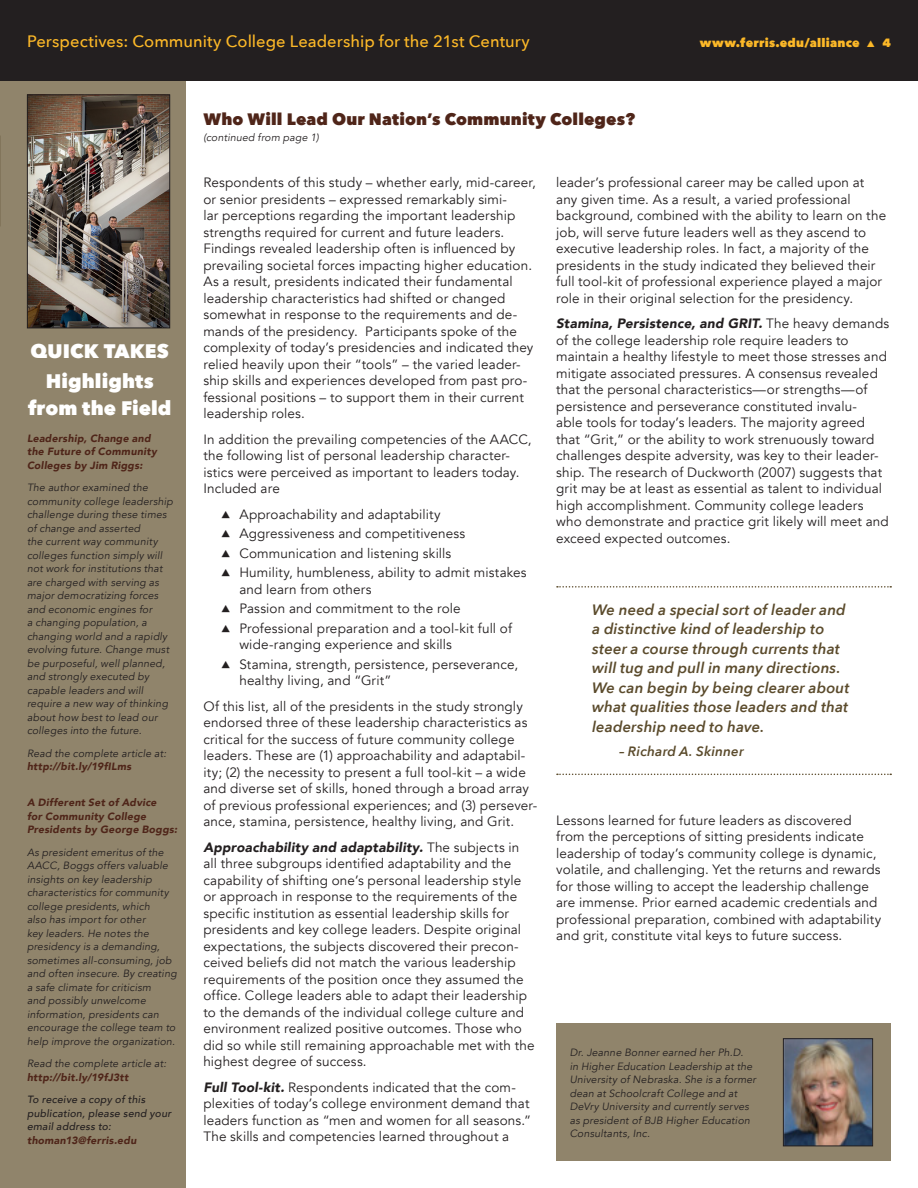
<style>
.page{position:relative;width:918px;height:1188px;background:#fff}
.page>*{position:absolute;margin:0;border:0;box-sizing:border-box;transform-origin:0 0}
.Head1{font:800 19.5px/27px "Avenir Next";letter-spacing:.005em;color:#fff;text-align:center}
.t1{font:500 16.5px "Avenir Next";letter-spacing:.005em;color:#fcb828}
.head1-continued{font:800 16.5px "Avenir Next";letter-spacing:.01em;color:#4f2519}
.Brown_Quote_with_Rul{font:italic 600 15px/19.5px "Avenir Next";letter-spacing:.01em;color:#5b4b2c}
.Bodytext{font:13.5px/16.5px "Avenir";letter-spacing:.01em;color:#231f20}
.Brown_Attribute{font:italic 600 13.5px "Avenir Next";letter-spacing:.015em;color:#5b4b2c}
.folio{font:800 12px "Avenir Next";letter-spacing:.02em;color:#fcb828}
.bio{font:italic 10.5px/13.5px "Avenir";letter-spacing:.02em;color:#231f20}
.Subhed4{font:italic 900 10.5px/13.5px "Avenir";letter-spacing:.025em;color:#4f2519}
.bio-2{font:italic 500 10.5px/13.5px "Avenir";letter-spacing:.025em;color:#231f20}
.s1{font-weight:900;color:#4f2519}
.s2{font-weight:900;font-style:italic}
</style>
<div class="page">
<div style="left:0;top:0;width:185px;height:1188px;background:#90846b"></div>
<div style="left:0;top:0;width:918px;height:81px;background:#231f20"></div>
<div style="left:556px;top:1023px;width:335px;height:138px;background:#90846b"></div>
<svg style="left:557px;top:586px;width:334px;height:2px"></svg>
<svg style="left:557px;top:774px;width:334px;height:1px"></svg>
<img style="left:785px;top:1040px;width:86px;height:104px">
<div style="left:783px;top:1038px;width:90px;height:108px;border:1px solid #231f20"></div>
<img style="left:29px;top:96px;width:139px;height:230px">
<div style="left:27px;top:94px;width:143px;height:234px;border:1px solid #231f20"></div>
<p class="t1" style="left:27px;top:27px;width:504px">Perspectives: Community College Leadership for the 21st Century</p>
<p class="folio" style="left:700px;top:36px;width:193px">www.ferris.edu/alliance ▲ 4</p>
<p class="Head1" style="left:31px;top:337px;width:140px">QUICK TAKES</p>
<p class="Head1" style="left:28px;top:367px;width:145px">Highlights from the Field</p>
<p class="Subhed4" style="left:27px;top:431px;width:131px">Leadership, Change and the Future of Community<br>Colleges by Jim Riggs:</p>
<p class="bio" style="left:27px;top:481px;width:147px">The author examined the community college leadership challenge during these times of change and asserted<br>the current way community colleges function simply will not work for institutions that are charged with serving as major democratizing forces and economic engines for<br>a changing population, a changing world and a rapidly evolving future. Change must be purposeful, well planned, and strongly executed by capable leaders and will require a new way of thinking about how best to lead our colleges into the future.</p>
<p class="bio" style="left:27px;top:746px;width:141px">Read the complete article at: <span class="s1">http://bit.ly/19fILms</span></p>
<p class="Subhed4" style="left:27px;top:796px;width:152px">A Different Set of Advice<br>for Community College<br>Presidents by George Boggs:</p>
<p class="bio" style="left:27px;top:845px;width:151px">As president emeritus of the<br>AACC, Boggs offers valuable insights on key leadership characteristics for community college presidents, which<br>also has import for other<br>key leaders. He notes the presidency is a demanding, sometimes all-consuming, job and often insecure. By creating a safe climate for criticism<br>and possibly unwelcome information, presidents can encourage the college team to help improve the organization.</p>
<p class="bio" style="left:27px;top:1057px;width:141px">Read the complete article at: <span class="s1">http://bit.ly/19fJ3tt</span></p>
<p class="bio-2" style="left:27px;top:1093px;width:146px">To receive a copy of this publication, please send your email address to: <span class="s1">thoman13@ferris.edu</span></p>
<p class="head1-continued" style="left:203px;top:108px;width:433px">Who Will Lead Our Nation’s Community Colleges?</p>
<p class="bio" style="left:203px;top:131px;width:117px">(continued from page 1)</p>
<p class="Bodytext" style="left:203px;top:174px;width:334px">Respondents of this study – whether early, mid-career, or senior presidents – expressed remarkably simi-<br>lar perceptions regarding the important leadership strengths required for current and future leaders.<br>Findings revealed leadership often is influenced by prevailing societal forces impacting higher education.<br>As a result, presidents indicated their fundamental leadership characteristics had shifted or changed somewhat in response to the requirements and de&shy;mands of the presidency. Participants spoke of the complexity of today’s presidencies and indicated they relied heavily upon their “tools” – the varied leader&shy;ship skills and experiences developed from past pro&shy;fessional positions – to support them in their current leadership roles.</p>
<p class="Bodytext" style="left:203px;top:431px;width:330px">In addition the prevailing competencies of the AACC, the following list of personal leadership character&shy;istics were perceived as important to leaders today.<br>Included are</p>
<p class="Bodytext" style="left:239px;top:506px;width:203px">Approachability and adaptability</p>
<p class="Bodytext" style="left:239px;top:525px;width:227px">Aggressiveness and competitiveness</p>
<p class="Bodytext" style="left:239px;top:545px;width:213px">Communication and listening skills</p>
<p class="Bodytext" style="left:239px;top:564px;width:289px">Humility, humbleness, ability to admit mistakes and learn from others</p>
<p class="Bodytext" style="left:239px;top:600px;width:223px">Passion and commitment to the role</p>
<p class="Bodytext" style="left:239px;top:620px;width:274px">Professional preparation and a tool-kit full of wide-ranging experience and skills</p>
<p class="Bodytext" style="left:239px;top:656px;width:280px">Stamina, strength, persistence, perseverance, healthy living, and “Grit”</p>
<p class="Bodytext" style="left:203px;top:698px;width:335px">Of this list, all of the presidents in the study strongly endorsed three of these leadership characteristics as critical for the success of future community college leaders. These are (1) approachability and adaptabil&shy;ity; (2) the necessity to present a full tool-kit – a wide and diverse set of skills, honed through a broad array of previous professional experiences; and (3) persever&shy;ance, stamina, persistence, healthy living, and Grit.</p>
<p class="Bodytext" style="left:203px;top:839px;width:333px"><span class="s2">Approachability and adaptability.</span> The subjects in all three subgroups identified adaptability and the capability of shifting one’s personal leadership style or approach in response to the requirements of the specific institution as essential leadership skills for presidents and key college leaders. Despite original expectations, the subjects discovered their precon&shy;ceived beliefs did not match the various leadership requirements of the position once they assumed the office. College leaders able to adapt their leadership to the demands of the individual college culture and environment realized positive outcomes. Those who did so while still remaining approachable met with the highest degree of success.</p>
<p class="Bodytext" style="left:203px;top:1079px;width:329px"><span class="s2">Full Tool-kit.</span> Respondents indicated that the com&shy;plexities of today’s college environment demand that leaders function as “men and women for all seasons.” The skills and competencies learned throughout a</p>
<p class="Bodytext" style="left:556px;top:174px;width:331px">leader’s professional career may be called upon at any given time. As a result, a varied professional background, combined with the ability to learn on the job, will serve future leaders well as they ascend to executive leadership roles. In fact, a majority of the presidents in the study indicated they believed their full tool-kit of professional experience played a major role in their original selection for the presidency.</p>
<p class="Bodytext" style="left:556px;top:315px;width:335px"><span class="s2">Stamina, Persistence, and GRIT.</span> The heavy demands of the college leadership role require leaders to maintain a healthy lifestyle to meet those stresses and mitigate associated pressures. A consensus revealed that the personal characteristics—or strengths—of persistence and perseverance constituted invalu-<br>able tools for today’s leaders. The majority agreed that “Grit,” or the ability to work strenuously toward challenges despite adversity, was key to their leader&shy;ship. The research of Duckworth (2007) suggests that grit may be at least as essential as talent to individual high accomplishment. Community college leaders who demonstrate and practice grit likely will meet and exceed expected outcomes.</p>
<p class="Brown_Quote_with_Rul" style="left:592px;top:599px;width:259px">We need a special sort of leader and a distinctive kind of leadership to steer a course through currents that will tug and pull in many directions.<br>We can begin by being clearer about what qualities those leaders and that leadership need to have.</p>
<p class="Brown_Attribute" style="left:619px;top:739px;width:126px">– Richard A. Skinner</p>
<p class="Bodytext" style="left:556px;top:812px;width:327px">Lessons learned for future leaders as discovered from the perceptions of sitting presidents indicate leadership of today’s community college is dynamic, volatile, and challenging. Yet the returns and rewards for those willing to accept the leadership challenge are immense. Prior earned academic credentials and professional preparation, combined with adaptability and grit, constitute vital keys to future success.</p>
<p class="bio" style="left:570px;top:1046px;width:188px">Dr. Jeanne Bonner earned her Ph.D.<br>in Higher Education Leadership at the University of Nebraska. She is a former dean at Schoolcraft College and at DeVry University and currently serves as president of BJB Higher Education Consultants, Inc.</p>
</div>
